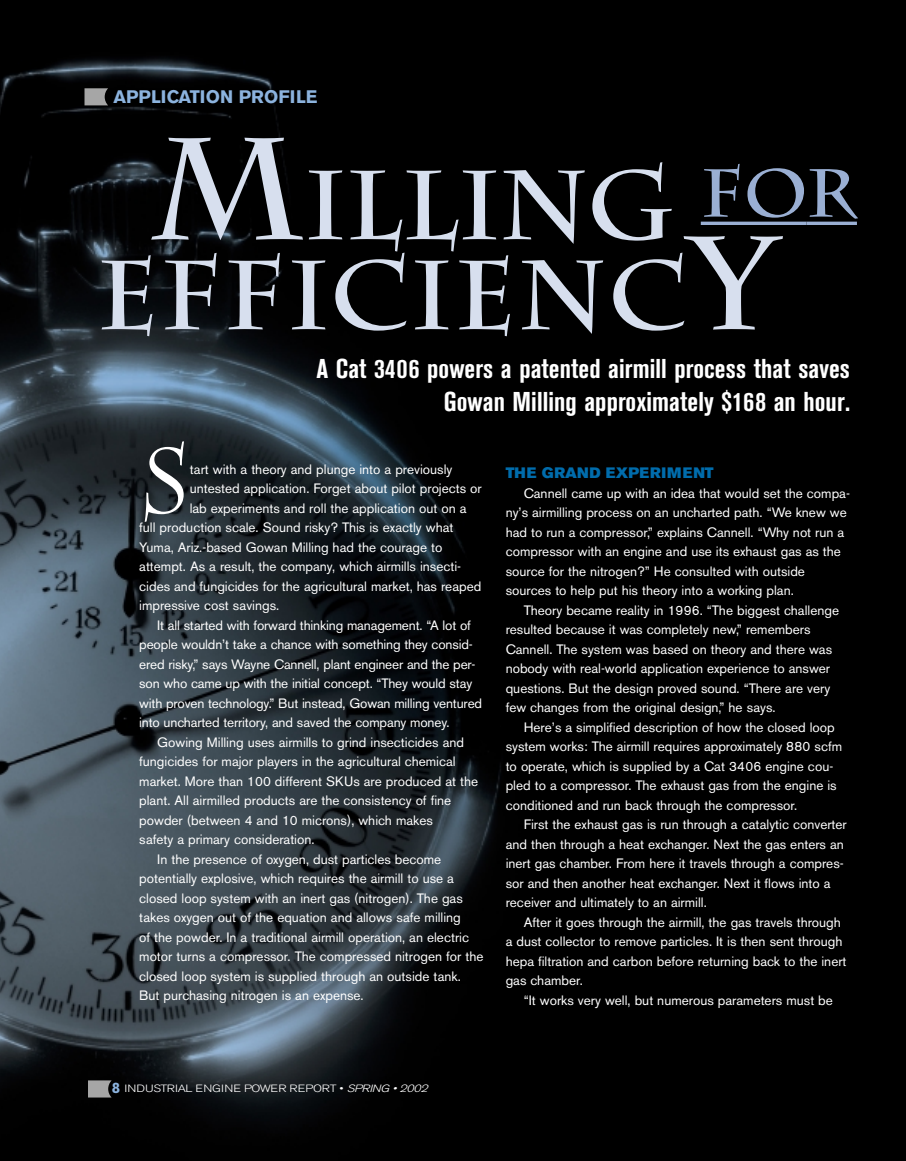
<style>
.page{position:relative;width:906px;height:1161px;background:#fff}
.page>*{position:absolute;margin:0;border:0;box-sizing:border-box;transform-origin:0 0}
.t1{font:700 97.5px/90px "Charlemagne";letter-spacing:.015em;color:#d7dfee}
.t2{font:91.95px "Charlemagne";color:#fff}
.t3{font:700 condensed 27px/33px "Akzidenz Grotesk BE";letter-spacing:.005em;color:#fff;text-align:right}
.t4{font:700 18px "Akzidenz Grotesk BE";color:#8cb3de}
.t5{font:15px "Akzidenz Grotesk BE Super";letter-spacing:.065em;color:#006cac}
.t6{font:13.5px/19.5px "Akzidenz Grotesk BE";color:#fff}
.t7{font:300 10.5px "Akzidenz Grotesk BE";letter-spacing:-.01em;color:#fff;scale:1.2 1}
.s1{font-size:144px}
.s2{font-size:132px}
.s3{font-weight:700;font-size:15px;color:#8cb3de}
.s4{font-style:italic}
</style>
<div class="page">
<img style="left:0;top:0;width:904px;height:1161px">
<svg style="left:88px;top:1080px;width:24px;height:18px"></svg>
<hr style="left:700px;top:222px;width:106px;height:3px;background:#9aafd3">
<hr style="left:806px;top:222px;width:50px;height:3px;background:#9aafd3">
<svg style="left:84px;top:88px;width:24px;height:17px"></svg>
<h3 class="t4" style="left:113px;top:90px;width:205px">APPLICATION PROFILE</h3>
<h1 class="t1" style="left:97px;top:160px;width:761px;text-indent:54px"><span class="s1">M</span>ILLING <sup>FOR<br></sup>EFFICIENC<span class="s2">Y</span></h1>
<h3 class="t3" style="left:316px;top:354px;width:535px">A Cat 3406 powers a patented airmill process that saves<br>Gowan Milling approximately $168 an hour.</h3>
<h2 class="t2" style="left:139px;top:427px;width:52px">S</h2>
<p class="t6" style="left:190px;top:461px;width:264px">tart with a theory and plunge into a previously</p>
<p class="t6" style="left:190px;top:480px;width:293px">untested application. Forget about pilot projects or</p>
<p class="t6" style="left:190px;top:500px;width:278px">lab experiments and roll the application out on a</p>
<p class="t6" style="left:139px;top:519px;width:315px">full production scale. Sound risky? This is exactly what</p>
<p class="t6" style="left:139px;top:539px;width:304px">Yuma, Ariz.-based Gowan Milling had the courage to</p>
<p class="t6" style="left:139px;top:558px;width:323px">attempt. As a result, the company, which airmills insecti-</p>
<p class="t6" style="left:139px;top:578px;width:343px">cides and fungicides for the agricultural market, has reaped</p>
<p class="t6" style="left:139px;top:597px;width:141px">impressive cost savings.</p>
<p class="t6" style="left:157px;top:617px;width:315px">It all started with forward thinking management. “A lot of</p>
<p class="t6" style="left:139px;top:636px;width:335px">people wouldn’t take a chance with something they consid-</p>
<p class="t6" style="left:139px;top:656px;width:338px">ered risky,” says Wayne Cannell, plant engineer and the per-</p>
<p class="t6" style="left:139px;top:675px;width:334px">son who came up with the initial concept. “They would stay</p>
<p class="t6" style="left:139px;top:695px;width:344px">with proven technology.” But instead, Gowan milling ventured</p>
<p class="t6" style="left:139px;top:714px;width:312px">into uncharted territory, and saved the company money.</p>
<p class="t6" style="left:157px;top:734px;width:308px">Gowing Milling uses airmills to grind insecticides and</p>
<p class="t6" style="left:139px;top:753px;width:318px">fungicides for major players in the agricultural chemical</p>
<p class="t6" style="left:139px;top:773px;width:340px">market. More than 100 different SKUs are produced at the</p>
<p class="t6" style="left:139px;top:792px;width:313px">plant. All airmilled products are the consistency of fine</p>
<p class="t6" style="left:139px;top:812px;width:295px">powder (between 4 and 10 microns), which makes</p>
<p class="t6" style="left:139px;top:831px;width:177px">safety a primary consideration.</p>
<p class="t6" style="left:157px;top:851px;width:285px">In the presence of oxygen, dust particles become</p>
<p class="t6" style="left:139px;top:870px;width:316px">potentially explosive, which requires the airmill to use a</p>
<p class="t6" style="left:139px;top:890px;width:325px">closed loop system with an inert gas (nitrogen). The gas</p>
<p class="t6" style="left:139px;top:909px;width:323px">takes oxygen out of the equation and allows safe milling</p>
<p class="t6" style="left:139px;top:929px;width:331px">of the powder. In a traditional airmill operation, an electric</p>
<p class="t6" style="left:139px;top:948px;width:345px">motor turns a compressor. The compressed nitrogen for the</p>
<p class="t6" style="left:139px;top:968px;width:323px">closed loop system is supplied through an outside tank.</p>
<p class="t6" style="left:139px;top:987px;width:226px">But purchasing nitrogen is an expense.</p>
<p class="t5" style="left:505px;top:468px;width:209px">THE GRAND EXPERIMENT</p>
<p class="t6" style="left:505px;top:485px;width:345px;text-indent:18px">Cannell came up with an idea that would set the compa&shy;ny’s airmilling process on an uncharted path. “We knew we had to run a compressor,” explains Cannell. “Why not run a compressor with an engine and use its exhaust gas as the source for the nitrogen?” He consulted with outside sources to help put his theory into a working plan.</p>
<p class="t6" style="left:505px;top:602px;width:335px;text-indent:18px">Theory became reality in 1996. “The biggest challenge resulted because it was completely new,” remembers Cannell. The system was based on theory and there was nobody with real-world application experience to answer questions. But the design proved sound. “There are very few changes from the original design,” he says.</p>
<p class="t6" style="left:505px;top:719px;width:338px;text-indent:18px">Here’s a simplified description of how the closed loop system works: The airmill requires approximately 880 scfm to operate, which is supplied by a Cat 3406 engine cou&shy;pled to a compressor. The exhaust gas from the engine is conditioned and run back through the compressor.</p>
<p class="t6" style="left:505px;top:816px;width:342px;text-indent:18px">First the exhaust gas is run through a catalytic converter and then through a heat exchanger. Next the gas enters an inert gas chamber. From here it travels through a compres&shy;sor and then another heat exchanger. Next it flows into a receiver and ultimately to an airmill.</p>
<p class="t6" style="left:505px;top:914px;width:342px;text-indent:18px">After it goes through the airmill, the gas travels through a dust collector to remove particles. It is then sent through hepa filtration and carbon before returning back to the inert gas chamber.</p>
<p class="t6" style="left:523px;top:992px;width:310px">“It works very well, but numerous parameters must be</p>
<p class="t7" style="left:112px;top:1084px;width:267px"><span class="s3">8</span> INDUSTRIAL ENGINE POWER REPORT • <span class="s4">SPRING •2002</span></p>
</div>
